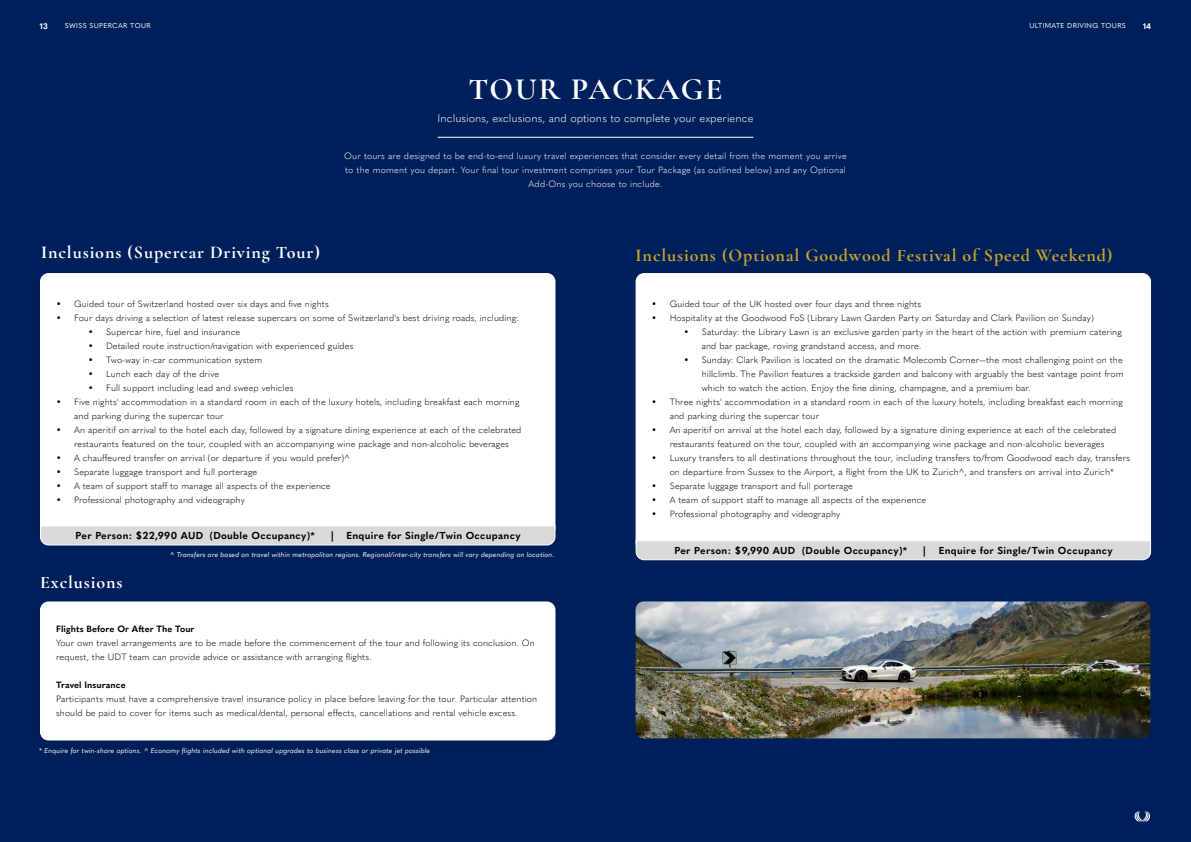
<style>
.page{position:relative;width:1191px;height:842px;background:#fff}
.page>*{position:absolute;margin:0;border:0;box-sizing:border-box;transform-origin:0 0}
.t1{font:700 31px "Cormorant Garamond";letter-spacing:.06em;color:#fff}
.t2{font:700 18px "Cormorant Garamond";letter-spacing:.05em;color:#c9a42a}
.t3{font:700 18px "Cormorant Garamond";letter-spacing:.05em;color:#fff}
.t4{font:300 11px "Quasimoda";letter-spacing:.01em;color:#fff}
.t5{font:700 10px "Quasimoda";letter-spacing:.03em;color:#000}
.t6{font:300 9px/14px "Quasimoda";letter-spacing:.01em;color:#000}
.t7{font:300 9px/14px "Quasimoda";letter-spacing:.02em;color:#fff;text-align:center}
.t8{font:700 9px "Quasimoda";letter-spacing:.01em;color:#000}
.t9{font:700 8px "Quasimoda";color:#fff}
.t10{font:italic 7px "Quasimoda";letter-spacing:.01em;color:#fff}
.t11{font:7px "Quasimoda";letter-spacing:.05em;color:#fff}
</style>
<div class="page">
<div style="left:595px;top:0;width:596px;height:842px;background:#00205b"></div>
<div style="left:0;top:0;width:595px;height:842px;background:#00205b"></div>
<svg style="left:1134px;top:811px;width:16px;height:10px"></svg>
<div style="left:40px;top:602px;width:515px;height:138px;background:#fff;border-radius:8px"></div>
<div style="left:40px;top:601px;width:515px;height:139px;border:1px solid #fff;border-radius:8px"></div>
<hr style="left:438px;top:137px;width:315px;height:1px;background:#fff">
<div style="left:40px;top:274px;width:515px;height:262px;background:#fff;border-radius:8px"></div>
<svg style="left:40px;top:525px;width:516px;height:21px;background:#d7d8d9"></svg>
<div style="left:636px;top:274px;width:514px;height:277px;background:#fff;border-radius:8px"></div>
<svg style="left:635px;top:540px;width:516px;height:21px;background:#d3d4d7"></svg>
<img style="left:635px;top:601px;width:515px;height:137px">
<p class="t9" style="left:40px;top:20px;width:9px">13</p>
<p class="t11" style="left:65px;top:21px;width:87px">SWISS SUPERCAR TOUR</p>
<p class="t11" style="left:1029px;top:21px;width:98px">ULTIMATE DRIVING TOURS</p>
<p class="t9" style="left:1143px;top:20px;width:9px">14</p>
<h1 class="t1" style="left:468px;top:70px;width:256px">TOUR PACKAGE</h1>
<p class="t4" style="left:437px;top:110px;width:317px">Inclusions, exclusions, and options to complete your experience</p>
<h2 class="t3" style="left:41px;top:241px;width:280px">Inclusions (Supercar Driving Tour)</h2>
<p class="t7" style="left:344px;top:148px;width:504px">Our tours are designed to be end-to-end luxury travel experiences that consider every detail from the moment you arrive to the moment you depart. Your final tour investment comprises your Tour Package (as outlined below) and any Optional<br>Add-Ons you choose to include.</p>
<h2 class="t2" style="left:635px;top:244px;width:478px">Inclusions (Optional Goodwood Festival of Speed Weekend)</h2>
<p class="t6" style="left:56px;top:296px;width:274px">• Guided tour of Switzerland hosted over six days and five nights</p>
<p class="t6" style="left:56px;top:310px;width:464px">• Four days driving a selection of latest release supercars on some of Switzerland's best driving roads, including:</p>
<p class="t6" style="left:88px;top:324px;width:154px">• Supercar hire, fuel and insurance</p>
<p class="t6" style="left:88px;top:338px;width:267px">• Detailed route instruction/navigation with experienced guides</p>
<p class="t6" style="left:88px;top:352px;width:176px">• Two-way in-car communication system</p>
<p class="t6" style="left:88px;top:366px;width:132px">• Lunch each day of the drive</p>
<p class="t6" style="left:88px;top:380px;width:207px">• Full support including lead and sweep vehicles</p>
<p class="t6" style="left:74px;top:394px;width:447px;text-indent:-18px">• Five nights' accommodation in a standard room in each of the luxury hotels, including breakfast each morning and parking during the supercar tour</p>
<p class="t6" style="left:74px;top:422px;width:449px;text-indent:-18px">• An aperitif on arrival to the hotel each day, followed by a signature dining experience at each of the celebrated restaurants featured on the tour, coupled with an accompanying wine package and non-alcoholic beverages</p>
<p class="t6" style="left:56px;top:450px;width:295px">• A chauffeured transfer on arrival (or departure if you would prefer)^</p>
<p class="t6" style="left:56px;top:464px;width:203px">• Separate luggage transport and full porterage</p>
<p class="t6" style="left:56px;top:478px;width:276px">• A team of support staff to manage all aspects of the experience</p>
<p class="t6" style="left:56px;top:492px;width:190px">• Professional photography and videography</p>
<p class="t5" style="left:76px;top:528px;width:241px">Per Person: $22,990 AUD (Double Occupancy)*</p>
<p class="t5" style="left:331px;top:528px;width:4px">|</p>
<p class="t5" style="left:346px;top:528px;width:176px">Enquire for Single/Twin Occupancy</p>
<p class="t10" style="left:170px;top:549px;width:385px">^ Transfers are based on travel within metropolitan regions. Regional/inter-city transfers will vary depending on location.</p>
<h2 class="t3" style="left:40px;top:571px;width:84px">Exclusions</h2>
<p class="t8" style="left:56px;top:622px;width:140px">Flights Before Or After The Tour</p>
<p class="t6" style="left:56px;top:636px;width:480px">Your own travel arrangements are to be made before the commencement of the tour and following its conclusion. On request, the UDT team can provide advice or assistance with arranging flights.</p>
<p class="t8" style="left:56px;top:678px;width:71px">Travel Insurance</p>
<p class="t6" style="left:56px;top:692px;width:482px">Participants must have a comprehensive travel insurance policy in place before leaving for the tour. Particular attention should be paid to cover for items such as medical/dental, personal effects, cancellations and rental vehicle excess.</p>
<p class="t10" style="left:39px;top:745px;width:392px">* Enquire for twin-share options. ^ Economy flights included with optional upgrades to business class or private jet possible</p>
<p class="t6" style="left:651px;top:297px;width:271px">• Guided tour of the UK hosted over four days and three nights</p>
<p class="t6" style="left:651px;top:311px;width:444px">• Hospitality at the Goodwood FoS (Library Lawn Garden Party on Saturday and Clark Pavilion on Sunday)</p>
<p class="t6" style="left:701px;top:325px;width:422px;text-indent:-18px">• Saturday: the Library Lawn is an exclusive garden party in the heart of the action with premium catering and bar package, roving grandstand access, and more.</p>
<p class="t6" style="left:701px;top:353px;width:423px;text-align:justify;text-indent:-18px">• Sunday: Clark Pavilion is located on the dramatic Molecomb Corner—the most challenging point on the hillclimb. The Pavilion features a trackside garden and balcony with arguably the best vantage point from which to watch the action. Enjoy the fine dining, champagne, and a premium bar.</p>
<p class="t6" style="left:669px;top:395px;width:454px;text-indent:-18px">• Three nights' accommodation in a standard room in each of the luxury hotels, including breakfast each morning and parking during the supercar tour</p>
<p class="t6" style="left:669px;top:423px;width:448px;text-indent:-18px">• An aperitif on arrival at the hotel each day, followed by a signature dining experience at each of the celebrated restaurants featured on the tour, coupled with an accompanying wine package and non-alcoholic beverages</p>
<p class="t6" style="left:651px;top:451px;width:480px;text-align:center">• Luxury transfers to all destinations throughout the tour, including transfers to/from Goodwood each day, transfers on departure from Sussex to the Airport, a flight from the UK to Zurich^, and transfers on arrival into Zurich*</p>
<p class="t6" style="left:651px;top:479px;width:203px">• Separate luggage transport and full porterage</p>
<p class="t6" style="left:651px;top:493px;width:276px">• A team of support staff to manage all aspects of the experience</p>
<p class="t6" style="left:651px;top:507px;width:190px">• Professional photography and videography</p>
<p class="t5" style="left:674px;top:542px;width:234px">Per Person: $9,990 AUD (Double Occupancy)*</p>
<p class="t5" style="left:923px;top:542px;width:4px">|</p>
<p class="t5" style="left:938px;top:542px;width:176px">Enquire for Single/Twin Occupancy</p>
</div>
